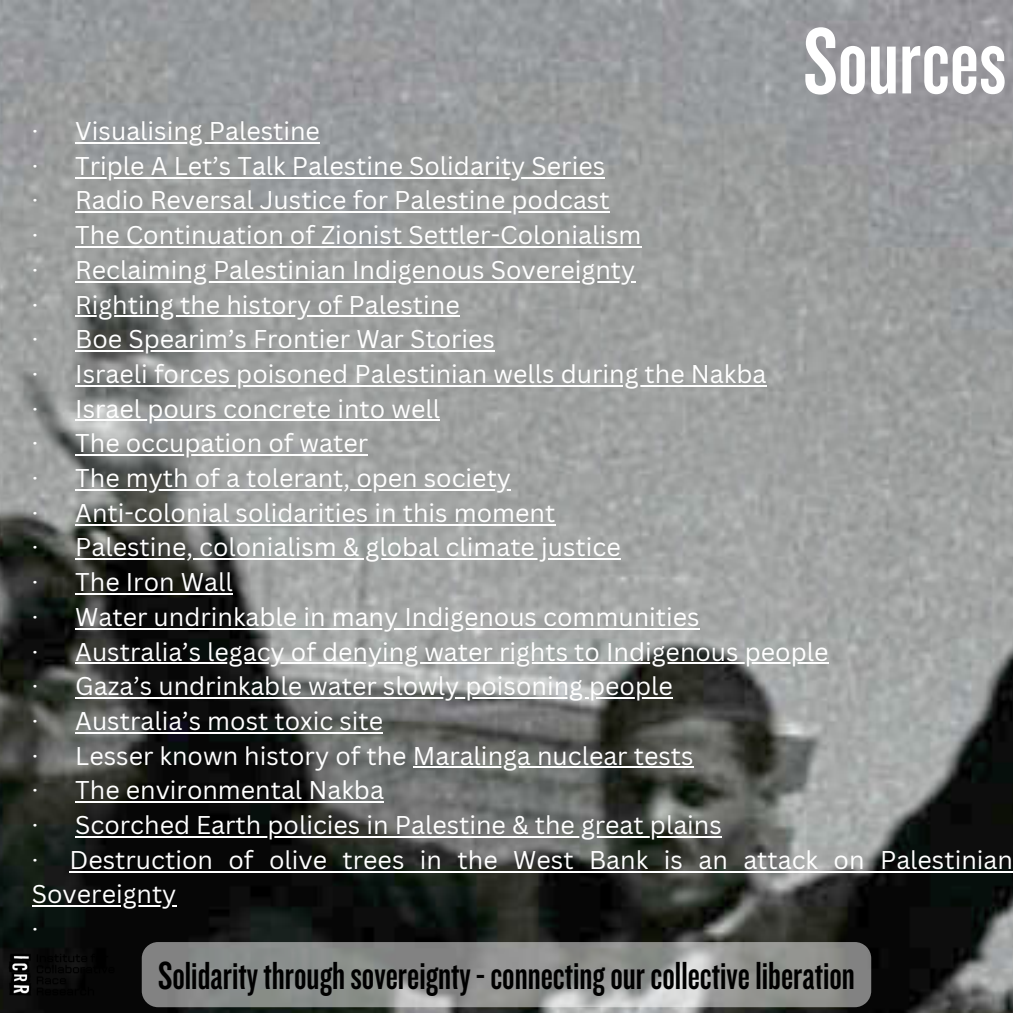
<style>
.page{position:relative;width:1013px;height:1013px;background:#fff}
.page>*{position:absolute;margin:0;border:0;box-sizing:border-box;transform-origin:0 0}
.t1{font:97.5px "Knockout 48";color:#fff}
.t2{font:40.62px "Knockout 48";color:#000}
.t3{font:25px/34.8px "Canva Sans";color:#fff}
</style>
<div class="page">
<img style="left:0;top:0;width:1012px;height:1012px">
<img style="left:0;top:943px;width:129px;height:63px">
<svg style="left:142px;top:942px;width:729px;height:65px;background:#929391"></svg>
<hr style="left:75px;top:142px;width:245px;height:2px;background:#fff">
<hr style="left:75px;top:176px;width:530px;height:2px;background:#fff">
<hr style="left:75px;top:211px;width:534px;height:2px;background:#fff">
<hr style="left:75px;top:246px;width:566px;height:2px;background:#fff">
<hr style="left:75px;top:281px;width:560px;height:1px;background:#fff">
<hr style="left:75px;top:315px;width:385px;height:2px;background:#fff">
<hr style="left:75px;top:350px;width:420px;height:2px;background:#fff">
<hr style="left:75px;top:385px;width:691px;height:1px;background:#fff">
<hr style="left:75px;top:419px;width:365px;height:2px;background:#fff">
<hr style="left:75px;top:454px;width:293px;height:2px;background:#fff">
<hr style="left:75px;top:489px;width:436px;height:2px;background:#fff">
<hr style="left:75px;top:523px;width:480px;height:2px;background:#fff">
<hr style="left:75px;top:558px;width:545px;height:2px;background:#fff">
<hr style="left:75px;top:593px;width:158px;height:2px;background:#fff">
<hr style="left:75px;top:627px;width:624px;height:2px;background:#fff">
<hr style="left:75px;top:662px;width:753px;height:2px;background:#fff">
<hr style="left:75px;top:697px;width:597px;height:2px;background:#fff">
<hr style="left:75px;top:731px;width:308px;height:2px;background:#fff">
<hr style="left:413px;top:766px;width:280px;height:2px;background:#fff">
<hr style="left:75px;top:801px;width:309px;height:2px;background:#fff">
<hr style="left:75px;top:836px;width:647px;height:1px;background:#fff">
<hr style="left:69px;top:870px;width:943px;height:2px;background:#fff">
<hr style="left:32px;top:905px;width:144px;height:2px;background:#fff">
<p class="t1" style="left:803px;top:0;width:204px">Sources</p>
<p class="t3" style="left:32px;top:113px;width:8px">·</p>
<p class="t3" style="left:75px;top:113px;width:246px">Visualising Palestine</p>
<p class="t3" style="left:32px;top:148px;width:8px">·</p>
<p class="t3" style="left:75px;top:148px;width:531px">Triple A Let’s Talk Palestine Solidarity Series</p>
<p class="t3" style="left:32px;top:182px;width:8px">·</p>
<p class="t3" style="left:75px;top:182px;width:536px">Radio Reversal Justice for Palestine podcast</p>
<p class="t3" style="left:32px;top:217px;width:8px">·</p>
<p class="t3" style="left:75px;top:217px;width:567px">The Continuation of Zionist Settler-Colonialism</p>
<p class="t3" style="left:32px;top:252px;width:8px">·</p>
<p class="t3" style="left:75px;top:252px;width:561px">Reclaiming Palestinian Indigenous Sovereignty</p>
<p class="t3" style="left:32px;top:286px;width:8px">·</p>
<p class="t3" style="left:75px;top:286px;width:386px">Righting the history of Palestine</p>
<p class="t3" style="left:32px;top:321px;width:8px">·</p>
<p class="t3" style="left:75px;top:321px;width:421px">Boe Spearim’s Frontier War Stories</p>
<p class="t3" style="left:32px;top:356px;width:8px">·</p>
<p class="t3" style="left:75px;top:356px;width:692px">Israeli forces poisoned Palestinian wells during the Nakba</p>
<p class="t3" style="left:32px;top:390px;width:8px">·</p>
<p class="t3" style="left:75px;top:390px;width:366px">Israel pours concrete into well</p>
<p class="t3" style="left:32px;top:425px;width:8px">·</p>
<p class="t3" style="left:75px;top:425px;width:294px">The occupation of water</p>
<p class="t3" style="left:32px;top:460px;width:8px">·</p>
<p class="t3" style="left:75px;top:460px;width:437px">The myth of a tolerant, open society</p>
<p class="t3" style="left:32px;top:494px;width:8px">·</p>
<p class="t3" style="left:75px;top:494px;width:481px">Anti-colonial solidarities in this moment</p>
<p class="t3" style="left:32px;top:529px;width:8px">·</p>
<p class="t3" style="left:75px;top:529px;width:547px">Palestine, colonialism &amp; global climate justice</p>
<p class="t3" style="left:32px;top:564px;width:8px">·</p>
<p class="t3" style="left:75px;top:564px;width:159px">The Iron Wall</p>
<p class="t3" style="left:32px;top:598px;width:8px">·</p>
<p class="t3" style="left:75px;top:598px;width:626px">Water undrinkable in many Indigenous communities</p>
<p class="t3" style="left:32px;top:633px;width:8px">·</p>
<p class="t3" style="left:75px;top:633px;width:754px">Australia’s legacy of denying water rights to Indigenous people</p>
<p class="t3" style="left:32px;top:668px;width:8px">·</p>
<p class="t3" style="left:75px;top:668px;width:599px">Gaza’s undrinkable water slowly poisoning people</p>
<p class="t3" style="left:32px;top:703px;width:8px">·</p>
<p class="t3" style="left:75px;top:703px;width:309px">Australia’s most toxic site</p>
<p class="t3" style="left:32px;top:737px;width:8px">·</p>
<p class="t3" style="left:75px;top:737px;width:620px">Lesser known history of the Maralinga nuclear tests</p>
<p class="t3" style="left:32px;top:772px;width:353px">· The environmental Nakba</p>
<h2 class="t3" style="left:32px;top:807px;width:8px">·</h2>
<p class="t3" style="left:32px;top:807px;width:982px;text-indent:43px">Scorched Earth policies in Palestine &amp; the great plains<br>· Destruction of olive trees in the West Bank is an attack on Palestinian Sovereignty<br>·</p>
<p class="t2" style="left:158px;top:950px;width:698px">Solidaritythroughsovereignty-connectingourcollectiveliberation</p>
</div>
